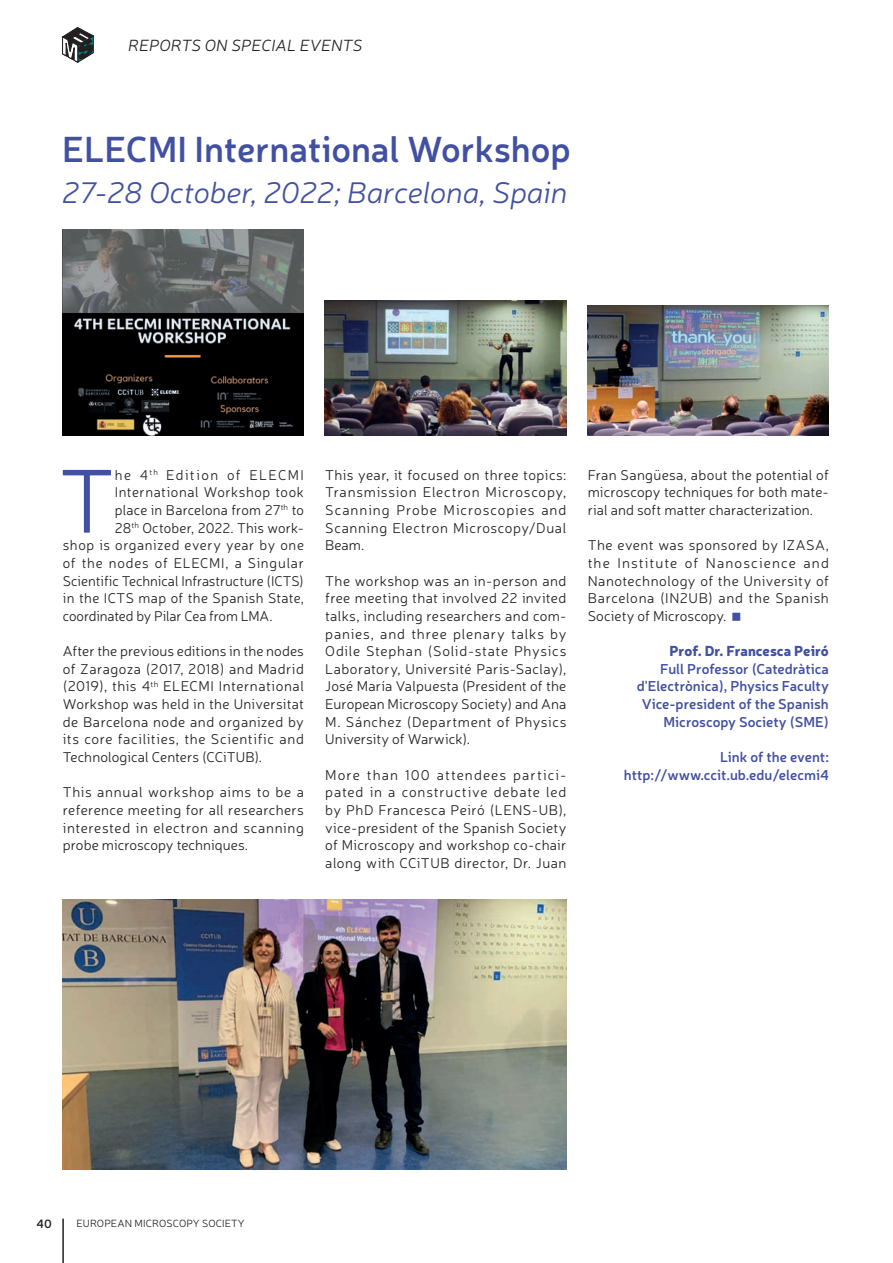
<style>
.page{position:relative;width:893px;height:1263px;background:#fff}
.page>*{position:absolute;margin:0;border:0;box-sizing:border-box;transform-origin:0 0}
.t1{font:300 91.05px "Neris";color:#4150a2}
.t2{font:600 36px "Neris";color:#4150a2}
.t3{font:italic 300 30px "Neris";color:#4150a2}
.t4{font:italic 300 16.35px "Neris";letter-spacing:.01em;color:#231f20}
.t5{font:300 14.25px/17.7px "Neris";letter-spacing:.02em;color:#231f20;text-align:justify}
.t6{font:600 14.25px/17.7px "Neris";color:#4150a2;text-align:right}
.t7{font:300 14.25px "Neris";letter-spacing:-.005em;color:#231f20}
.t8{font:300 14.25px "Neris";letter-spacing:.045em;color:#231f20}
.t9{font:300 14.25px "Neris";letter-spacing:.055em;color:#231f20}
.t10{font:900 14.25px "Neris";color:#4150a2}
.t11{font:300 14.25px "Neris";letter-spacing:.105em;color:#231f20}
.t12{font:600 12px "Neris";color:#231f20}
.t13{font:300 10.5px "Neris";letter-spacing:.01em;color:#231f20}
</style>
<div class="page">
<hr style="left:62px;top:1218px;width:2px;height:44px;background:#231f20">
<svg style="left:62px;top:27px;width:32px;height:36px"></svg>
<img style="left:63px;top:229px;width:241px;height:206px">
<img style="left:63px;top:899px;width:503px;height:269px">
<img style="left:587px;top:306px;width:241px;height:129px">
<img style="left:324px;top:300px;width:242px;height:135px">
<p class="t4" style="left:128px;top:35px;width:235px">REPORTS ON SPECIAL EVENTS</p>
<h2 class="t2" style="left:62px;top:125px;width:509px">ELECMI International Workshop</h2>
<h3 class="t3" style="left:62px;top:173px;width:506px">27-28 October, 2022; Barcelona, Spain</h3>
<h1 class="t1" style="left:59px;top:443px;width:57px">T</h1>
<p class="t11" style="left:115px;top:465px;width:190px">he 4<sup>th</sup> Edition of ELECMI</p>
<p class="t8" style="left:115px;top:483px;width:190px">International Workshop took</p>
<p class="t5" style="left:115px;top:500px;width:190px">place in Barcelona from 27<sup>th</sup> to</p>
<p class="t5" style="left:115px;top:518px;width:191px">28<sup>th</sup> October, 2022. This work-</p>
<p class="t8" style="left:63px;top:536px;width:242px">shop is organized every year by one</p>
<p class="t9" style="left:63px;top:553px;width:242px">of the nodes of ELECMI, a Singular</p>
<p class="t7" style="left:63px;top:571px;width:242px">Scientific Technical Infrastructure (ICTS)</p>
<p class="t5" style="left:63px;top:588px;width:242px">in the ICTS map of the Spanish State,</p>
<p class="t7" style="left:63px;top:606px;width:211px">coordinated by Pilar Cea from LMA.</p>
<p class="t5" style="left:63px;top:641px;width:242px">After the previous editions in the nodes of Zaragoza (2017, 2018) and Madrid (2019), this 4<sup>th</sup> ELECMI International Workshop was held in the Universitat de Barcelona node and organized by its core facilities, the Scientific and Technological Centers (CCiTUB).</p>
<p class="t5" style="left:63px;top:782px;width:242px">This annual workshop aims to be a reference meeting for all researchers interested in electron and scanning probe microscopy techniques.</p>
<p class="t5" style="left:325px;top:465px;width:242px">This year, it focused on three topics:<br>Transmission Electron Microscopy, Scanning Probe Microscopies and Scanning Electron Microscopy/Dual Beam.</p>
<p class="t5" style="left:325px;top:571px;width:242px">The workshop was an in-person and free meeting that involved 22 invited talks, including researchers and com&shy;panies, and three plenary talks by Odile Stephan (Solid-state Physics Laboratory, Université Paris-Saclay), José María Valpuesta (President of the European Microscopy Society) and Ana M. Sánchez (Department of Physics University of Warwick).</p>
<p class="t5" style="left:325px;top:765px;width:242px">More than 100 attendees partici&shy;pated in a constructive debate led by PhD Francesca Peiró (LENS-UB), vice-president of the Spanish Society of Microscopy and workshop co-chair along with CCiTUB director, Dr. Juan</p>
<p class="t5" style="left:587px;top:465px;width:242px">Fran Sangüesa, about the potential of microscopy techniques for both mate&shy;rial and soft matter characterization.</p>
<p class="t5" style="left:587px;top:536px;width:242px">The event was sponsored by IZASA, the Institute of Nanoscience and Nanotechnology of the University of Barcelona (IN2UB) and the Spanish Society of Microscopy.</p>
<p class="t10" style="left:669px;top:640px;width:161px">Prof. Dr. Francesca Peiró</p>
<p class="t6" style="left:636px;top:659px;width:194px">Full Professor (Catedràtica d'Electrònica), Physics Faculty<br>Vice-president of the Spanish<br>Microscopy Society (SME)</p>
<p class="t6" style="left:623px;top:747px;width:206px">Link of the event: http://www.ccit.ub.edu/elecmi4</p>
<p class="t12" style="left:37px;top:1214px;width:17px">40</p>
<p class="t13" style="left:77px;top:1215px;width:170px">EUROPEAN MICROSCOPY SOCIETY</p>
</div>
